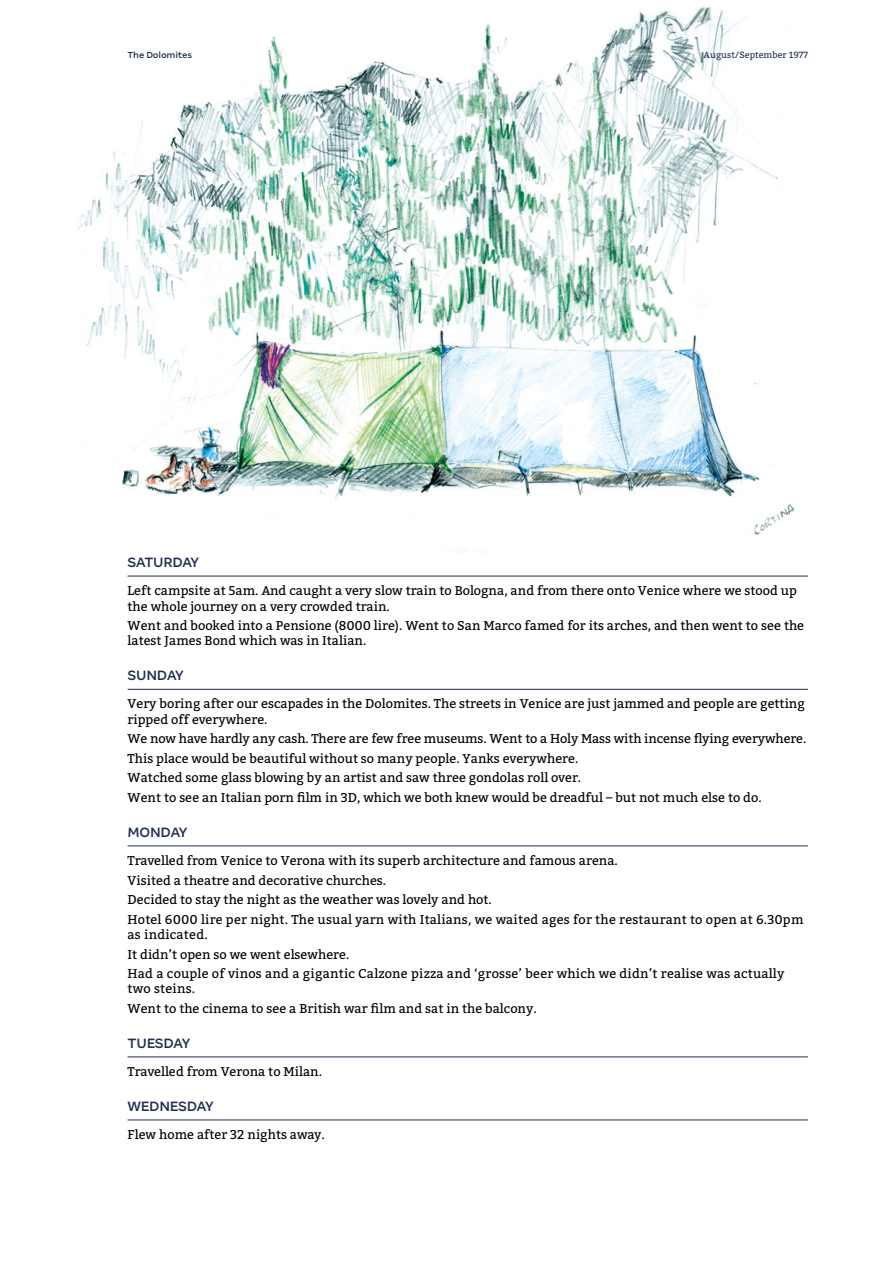
<style>
.page{position:relative;width:893px;height:1263px;background:#fff}
.page>*{position:absolute;margin:0;border:0;box-sizing:border-box;transform-origin:0 0}
.t1{font:500 15px "Margem";letter-spacing:-.015em;color:#22304e}
.t2{font:12.75px/19.5px "Bitter";color:#000}
.t3{font:500 9.75px "Margem";letter-spacing:-.015em;color:#22304e}
.t4{font:9px "Bitter";color:#22304e}
</style>
<div class="page">
<img style="left:78px;top:7px;width:717px;height:546px">
<hr style="left:128px;top:576px;width:680px;height:1px;background:#22304e">
<hr style="left:128px;top:689px;width:680px;height:1px;background:#22304e">
<hr style="left:128px;top:845px;width:680px;height:1px;background:#22304e">
<hr style="left:128px;top:1056px;width:680px;height:1px;background:#22304e">
<hr style="left:128px;top:1119px;width:680px;height:1px;background:#22304e">
<p class="t3" style="left:128px;top:49px;width:66px">The Dolomites</p>
<p class="t4" style="left:704px;top:49px;width:106px">August/September 1977</p>
<p class="t1" style="left:128px;top:553px;width:73px">SATURDAY</p>
<p class="t2" style="left:128px;top:583px;width:671px;line-height:15.3px">Left campsite at 5am. And caught a very slow train to Bologna, and from there onto Venice where we stood up the whole journey on a very crowded train.</p>
<p class="t2" style="left:128px;top:618px;width:678px;line-height:15.3px">Went and booked into a Pensione (8000 lire). Went to San Marco famed for its arches, and then went to see the latest James Bond which was in Italian.</p>
<p class="t1" style="left:128px;top:667px;width:58px">SUNDAY</p>
<p class="t2" style="left:128px;top:696px;width:679px;line-height:15.3px">Very boring after our escapades in the Dolomites. The streets in Venice are just jammed and people are getting ripped off everywhere.</p>
<p class="t2" style="left:128px;top:729px;width:680px">We now have hardly any cash. There are few free museums. Went to a Holy Mass with incense flying everywhere.<br>This place would be beautiful without so many people. Yanks everywhere.<br>Watched some glass blowing by an artist and saw three gondolas roll over.<br>Went to see an Italian porn film in 3D, which we both knew would be dreadful – but not much else to do.</p>
<p class="t1" style="left:128px;top:823px;width:61px">MONDAY</p>
<p class="t2" style="left:128px;top:851px;width:677px">Travelled from Venice to Verona with its superb architecture and famous arena.<br>Visited a theatre and decorative churches.<br>Decided to stay the night as the weather was lovely and hot.<br>Hotel 6000 lire per night. The usual yarn with Italians, we waited ages for the restaurant to open at 6.30pm</p>
<p class="t2" style="left:128px;top:925px;width:658px">as indicated.<br>It didn’t open so we went elsewhere.<br>Had a couple of vinos and a gigantic Calzone pizza and ‘grosse’ beer which we didn’t realise was actually</p>
<p class="t2" style="left:128px;top:979px;width:411px">two steins.<br>Went to the cinema to see a British war film and sat in the balcony.</p>
<p class="t1" style="left:128px;top:1034px;width:64px">TUESDAY</p>
<p class="t2" style="left:128px;top:1062px;width:196px">Travelled from Verona to Milan.</p>
<p class="t1" style="left:128px;top:1097px;width:88px">WEDNESDAY</p>
<p class="t2" style="left:128px;top:1125px;width:199px">Flew home after 32 nights away.</p>
</div>
